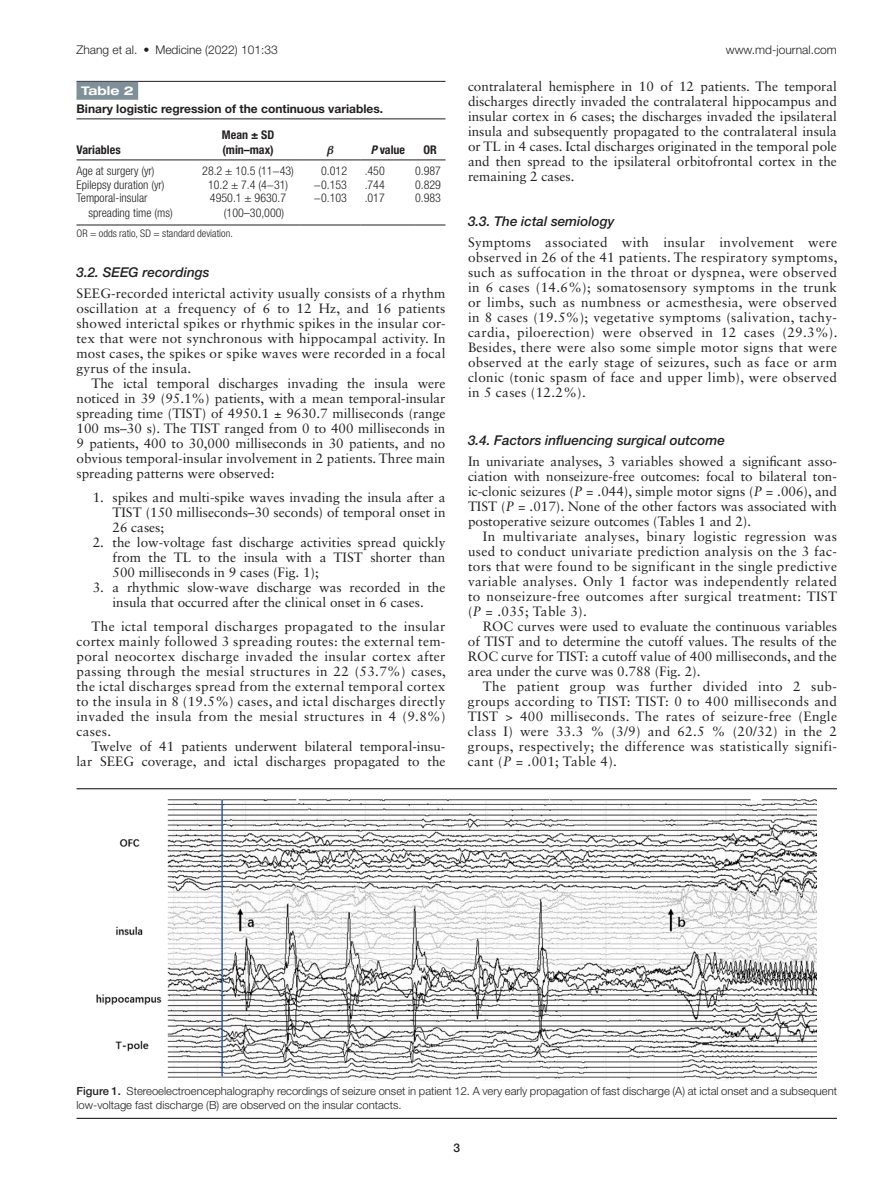
<style>
.page{position:relative;width:891px;height:1188px;background:#fff}
.page>*{position:absolute;margin:0;border:0;box-sizing:border-box;transform-origin:0 0}
.t1{font:13.5px/15px "Sabon LT Std";color:#231f20;text-align:justify}
.t2{font:italic 500 13.5px "Helvetica Neue LT Std";color:#231f20}
.t3{font:300 condensed 12px/15px "Helvetica Neue LT Std";color:#231f20}
.t4{font:300 12px "Helvetica Neue LT Std";color:#231f20}
.t5{font:700 12px "Helvetica Neue LT Std";color:#231f20}
.t6{font:700 condensed 12px/15px "Helvetica Neue LT Std";color:#231f20}
.t7{font:700 expanded 12px "Helvetica Neue LT Std";color:#fff}
.t8{font:500 12px "Helvetica Neue LT Std";color:#231f20}
.t9{font:italic 700 12px "Gandhari Unicode";color:#231f20}
.t10{font:300 11.25px/13.5px "Helvetica Neue LT Std";color:#231f20}
.t11{font:300 condensed 10.5px "Helvetica Neue LT Std";color:#231f20}
.s1{font-style:italic}
.s2{font-weight:500}
</style>
<div class="page">
<hr style="left:76px;top:81px;width:370px;height:1px;background:#231f20">
<div style="left:76px;top:82px;width:62px;height:18px;background:#7f9098"></div>
<hr style="left:76px;top:118px;width:370px;height:1px;background:#231f20">
<hr style="left:76px;top:160px;width:120px;height:1px;background:#231f20">
<hr style="left:196px;top:160px;width:104px;height:1px;background:#231f20">
<hr style="left:300px;top:160px;width:61px;height:1px;background:#231f20">
<hr style="left:361px;top:160px;width:54px;height:1px;background:#231f20">
<hr style="left:415px;top:160px;width:31px;height:1px;background:#231f20">
<hr style="left:76px;top:225px;width:120px;height:1px;background:#231f20">
<hr style="left:196px;top:225px;width:104px;height:1px;background:#231f20">
<hr style="left:300px;top:225px;width:61px;height:1px;background:#231f20">
<hr style="left:361px;top:225px;width:54px;height:1px;background:#231f20">
<hr style="left:415px;top:225px;width:31px;height:1px;background:#231f20">
<img style="left:97px;top:800px;width:720px;height:280px">
<hr style="left:76px;top:788px;width:761px;height:1px;background:#231f20">
<hr style="left:76px;top:1118px;width:761px;height:1px;background:#231f20">
<p class="t4" style="left:76px;top:42px;width:203px">Zhang et al. • Medicine (2022) 101:33</p>
<p class="t4" style="left:726px;top:42px;width:113px">www.md-journal.com</p>
<p class="t7" style="left:81px;top:83px;width:54px">Table 2</p>
<p class="t5" style="left:76px;top:102px;width:308px">Binary logistic regression of the continuous variables.</p>
<p class="t6" style="left:76px;top:142px;width:46px">Variables</p>
<p class="t6" style="left:222px;top:127px;width:54px">Mean ± SD (min–max)</p>
<p class="t9" style="left:327px;top:142px;width:9px">β</p>
<p class="t6" style="left:371px;top:142px;width:36px"><span class="s1">P</span> value</p>
<p class="t6" style="left:424px;top:142px;width:15px">OR</p>
<p class="t3" style="left:76px;top:163px;width:79px">Age at surgery (yr)</p>
<p class="t3" style="left:202px;top:163px;width:93px">28.2 ± 10.5 (11−43)</p>
<p class="t3" style="left:321px;top:163px;width:27px">0.012</p>
<p class="t3" style="left:365px;top:163px;width:22px">.450</p>
<p class="t3" style="left:415px;top:163px;width:27px">0.987</p>
<p class="t3" style="left:76px;top:177px;width:90px">Epilepsy duration (yr)</p>
<p class="t3" style="left:208px;top:177px;width:82px">10.2 ± 7.4 (4−31)</p>
<p class="t3" style="left:314px;top:177px;width:35px">−0.153</p>
<p class="t3" style="left:365px;top:177px;width:22px">.744</p>
<p class="t3" style="left:415px;top:177px;width:27px">0.829</p>
<p class="t3" style="left:88px;top:191px;width:86px;text-indent:-12px">Temporal-insular spreading time (ms)</p>
<p class="t3" style="left:210px;top:191px;width:78px;text-align:right">4950.1 ± 9630.7 (100–30,000)</p>
<p class="t3" style="left:314px;top:191px;width:35px">−0.103</p>
<p class="t3" style="left:365px;top:191px;width:22px">.017</p>
<p class="t3" style="left:415px;top:191px;width:27px">0.983</p>
<p class="t11" style="left:76px;top:228px;width:158px">OR = odds ratio, SD = standard deviation.</p>
<p class="t2" style="left:76px;top:264px;width:135px">3.2. SEEG recordings</p>
<p class="t1" style="left:76px;top:286px;width:371px">SEEG-recorded interictal activity usually consists of a rhythm oscillation at a frequency of 6 to 12 Hz, and 16 patients showed interictal spikes or rhythmic spikes in the insular cor&shy;tex that were not synchronous with hippocampal activity. In most cases, the spikes or spike waves were recorded in a focal gyrus of the insula.</p>
<p class="t1" style="left:76px;top:376px;width:371px;text-indent:15px">The ictal temporal discharges invading the insula were noticed in 39 (95.1%) patients, with a mean temporal-insular spreading time (TIST) of 4950.1 ± 9630.7 milliseconds (range 100 ms–30 s). The TIST ranged from 0 to 400 milliseconds in 9 patients, 400 to 30,000 milliseconds in 30 patients, and no obvious temporal-insular involvement in 2 patients. Three main spreading patterns were observed:</p>
<p class="t1" style="left:113px;top:490px;width:335px;text-indent:-20px">1. spikes and multi-spike waves invading the insula after a TIST (150 milliseconds–30 seconds) of temporal onset in 26 cases;</p>
<p class="t1" style="left:113px;top:535px;width:334px;text-indent:-20px">2. the low-voltage fast discharge activities spread quickly from the TL to the insula with a TIST shorter than 500 milliseconds in 9 cases (Fig. 1);</p>
<p class="t1" style="left:93px;top:580px;width:354px;text-align:center">3. a rhythmic slow-wave discharge was recorded in the insula that occurred after the clinical onset in 6 cases.</p>
<p class="t1" style="left:76px;top:619px;width:371px;text-indent:15px">The ictal temporal discharges propagated to the insular cortex mainly followed 3 spreading routes: the external tem&shy;poral neocortex discharge invaded the insular cortex after passing through the mesial structures in 22 (53.7%) cases, the ictal discharges spread from the external temporal cortex to the insula in 8 (19.5%) cases, and ictal discharges directly invaded the insula from the mesial structures in 4 (9.8%) cases.</p>
<p class="t1" style="left:76px;top:739px;width:371px;text-align:right">Twelve of 41 patients underwent bilateral temporal-insu&shy;lar SEEG coverage, and ictal discharges propagated to the</p>
<p class="t1" style="left:468px;top:79px;width:371px">contralateral hemisphere in 10 of 12 patients. The temporal discharges directly invaded the contralateral hippocampus and insular cortex in 6 cases; the discharges invaded the ipsilateral insula and subsequently propagated to the contralateral insula or TL in 4 cases. Ictal discharges originated in the temporal pole and then spread to the ipsilateral orbitofrontal cortex in the remaining 2 cases.</p>
<p class="t2" style="left:468px;top:213px;width:148px">3.3. The ictal semiology</p>
<p class="t1" style="left:468px;top:235px;width:371px">Symptoms associated with insular involvement were observed in 26 of the 41 patients. The respiratory symptoms, such as suffocation in the throat or dyspnea, were observed in 6 cases (14.6%); somatosensory symptoms in the trunk or limbs, such as numbness or acmesthesia, were observed in 8 cases (19.5%); vegetative symptoms (salivation, tachy&shy;cardia, piloerection) were observed in 12 cases (29.3%).<br>Besides, there were also some simple motor signs that were observed at the early stage of seizures, such as face or arm clonic (tonic spasm of face and upper limb), were observed in 5 cases (12.2%).</p>
<p class="t2" style="left:468px;top:432px;width:259px">3.4. Factors influencing surgical outcome</p>
<p class="t1" style="left:468px;top:454px;width:371px">In univariate analyses, 3 variables showed a significant asso&shy;ciation with nonseizure-free outcomes: focal to bilateral ton&shy;ic-clonic seizures (<span class="s1">P</span> = .044), simple motor signs (<span class="s1">P</span> = .006), and TIST (<span class="s1">P</span> = .017). None of the other factors was associated with postoperative seizure outcomes (Tables 1 and 2).</p>
<p class="t1" style="left:468px;top:529px;width:371px;text-indent:15px">In multivariate analyses, binary logistic regression was used to conduct univariate prediction analysis on the 3 fac&shy;tors that were found to be significant in the single predictive variable analyses. Only 1 factor was independently related to nonseizure-free outcomes after surgical treatment: TIST (<span class="s1">P</span> = .035; Table 3).</p>
<p class="t1" style="left:468px;top:619px;width:371px;text-indent:15px">ROC curves were used to evaluate the continuous variables of TIST and to determine the cutoff values. The results of the ROC curve for TIST: a cutoff value of 400 milliseconds, and the area under the curve was 0.788 (Fig. 2).</p>
<p class="t1" style="left:468px;top:679px;width:371px;text-indent:15px">The patient group was further divided into 2 sub&shy;groups according to TIST: TIST: 0 to 400 milliseconds and TIST &gt; 400 milliseconds. The rates of seizure-free (Engle class I) were 33.3 % (3/9) and 62.5 % (20/32) in the 2 groups, respectively; the difference was statistically signifi&shy;cant (<span class="s1">P</span> = .001; Table 4).</p>
<p class="t10" style="left:76px;top:1084px;width:762px"><span class="s2">Figure 1.</span> Stereoelectroencephalography recordings of seizure onset in patient 12. A very early propagation of fast discharge (A) at ictal onset and a subsequent low-voltage fast discharge (B) are observed on the insular contacts.</p>
<p class="t8" style="left:453px;top:1140px;width:8px">3</p>
</div>
